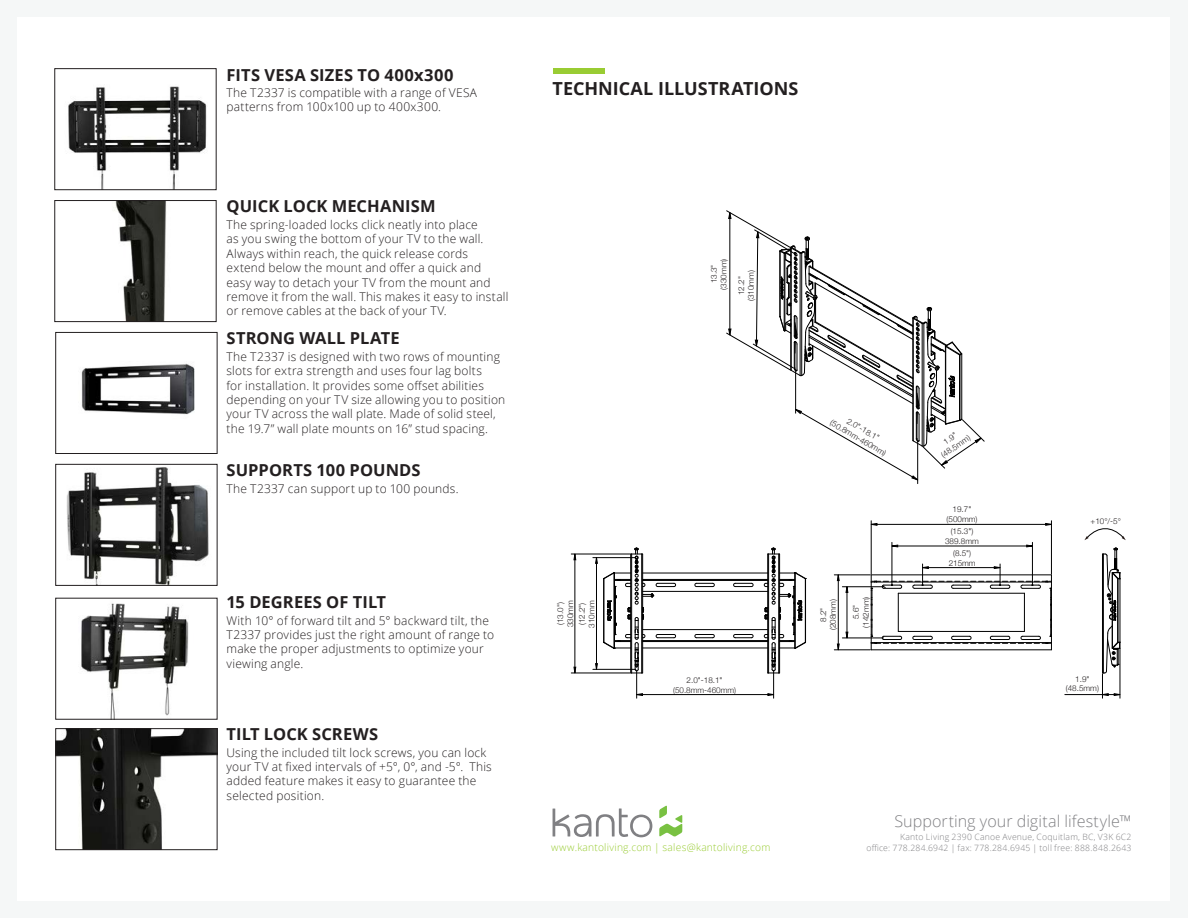
<style>
.page{position:relative;width:1188px;height:918px;background:#f5f7f7}
.page>*{position:absolute;margin:0;border:0;box-sizing:border-box;transform-origin:0 0}
.Features_and_Specs{font:700 18px "Open Sans";color:#231f20}
.Features_Specs_Text{font:700 16.5px "Open Sans";letter-spacing:.005em;color:#231f20}
.t1{font:300 16.2px "Open Sans";letter-spacing:.005em;color:#808083}
.Text_Back_PS{font:300 12px/14.4px "Open Sans";letter-spacing:.015em;color:#231f20}
.t2{font:300 10.2px "Open Sans";letter-spacing:.02em;color:#9c3}
.t3{font:300 8.7px "Open Sans";letter-spacing:.025em;color:#808083}
.t4{font:300 8.1px/9.8px "Helvetica Neue";color:#231f20;text-align:center}
</style>
<div class="page">
<div style="left:18px;top:17px;width:1152px;height:883px;background:#fff"></div>
<svg style="left:659px;top:805px;width:23px;height:32px"></svg>
<svg style="left:552px;top:809px;width:100px;height:29px"></svg>
<img style="left:68px;top:86px;width:139px;height:102px">
<div style="left:55px;top:68px;width:161px;height:122px;border:1px solid #231f20"></div>
<img style="left:113px;top:202px;width:54px;height:118px">
<div style="left:55px;top:200px;width:161px;height:122px;border:1px solid #231f20"></div>
<img style="left:81px;top:363px;width:114px;height:52px">
<div style="left:55px;top:332px;width:162px;height:122px;border:1px solid #231f20"></div>
<img style="left:66px;top:467px;width:143px;height:117px">
<div style="left:55px;top:464px;width:162px;height:122px;border:1px solid #231f20"></div>
<img style="left:81px;top:603px;width:108px;height:114px">
<hr style="left:1065px;top:694px;width:38px;height:1px;background:#000">
<hr style="left:637px;top:694px;width:137px;height:1px;background:#000">
<hr style="left:593px;top:669px;width:43px;height:1px;background:#000">
<hr style="left:593px;top:557px;width:43px;height:1px;background:#000">
<hr style="left:575px;top:554px;width:1px;height:119px;background:#000">
<hr style="left:571px;top:673px;width:59px;height:1px;background:#000">
<hr style="left:571px;top:554px;width:59px;height:1px;background:#000">
<svg style="left:573px;top:667px;width:3px;height:7px"></svg>
<svg style="left:573px;top:553px;width:3px;height:7px"></svg>
<hr style="left:917px;top:441px;width:1px;height:43px;background:#000">
<svg style="left:726px;top:210px;width:259px;height:271px"></svg>
<hr style="left:892px;top:546px;width:140px;height:1px;background:#000">
<hr style="left:1032px;top:542px;width:1px;height:42px;background:#000">
<hr style="left:892px;top:542px;width:1px;height:42px;background:#000">
<hr style="left:871px;top:524px;width:180px;height:1px;background:#000">
<hr style="left:1051px;top:521px;width:1px;height:53px;background:#000">
<hr style="left:871px;top:521px;width:1px;height:53px;background:#000">
<hr style="left:838px;top:575px;width:1px;height:75px;background:#000">
<hr style="left:834px;top:575px;width:36px;height:1px;background:#000">
<hr style="left:834px;top:650px;width:36px;height:1px;background:#000">
<hr style="left:847px;top:587px;width:1px;height:51px;background:#000">
<hr style="left:842px;top:638px;width:42px;height:1px;background:#000">
<hr style="left:842px;top:586px;width:42px;height:1px;background:#000">
<svg style="left:1026px;top:544px;width:7px;height:4px"></svg>
<svg style="left:891px;top:544px;width:7px;height:4px"></svg>
<svg style="left:1045px;top:523px;width:7px;height:3px"></svg>
<svg style="left:870px;top:523px;width:8px;height:3px"></svg>
<svg style="left:837px;top:632px;width:12px;height:19px"></svg>
<svg style="left:837px;top:574px;width:12px;height:19px"></svg>
<hr style="left:871px;top:650px;width:180px;height:1px;background:#000">
<svg style="left:871px;top:564px;width:181px;height:86px"></svg>
<hr style="left:643px;top:579px;width:125px;height:1px;background:#000">
<hr style="left:643px;top:641px;width:125px;height:1px;background:#000">
<hr style="left:643px;top:629px;width:125px;height:1px;background:#000">
<hr style="left:643px;top:591px;width:125px;height:1px;background:#000">
<svg style="left:694px;top:634px;width:21px;height:4px"></svg>
<svg style="left:694px;top:583px;width:21px;height:4px"></svg>
<svg style="left:733px;top:583px;width:21px;height:4px"></svg>
<svg style="left:733px;top:634px;width:21px;height:4px"></svg>
<hr style="left:643px;top:573px;width:125px;height:1px;background:#000">
<hr style="left:643px;top:580px;width:125px;height:1px;background:#000">
<hr style="left:643px;top:648px;width:125px;height:1px;background:#000">
<hr style="left:643px;top:640px;width:125px;height:1px;background:#000">
<svg style="left:764px;top:548px;width:42px;height:150px"></svg>
<svg style="left:595px;top:548px;width:81px;height:150px"></svg>
<svg style="left:1102px;top:547px;width:19px;height:151px"></svg>
<svg style="left:1084px;top:528px;width:42px;height:12px"></svg>
<img style="left:57px;top:730px;width:158px;height:118px">
<div style="left:55px;top:728px;width:162px;height:122px;border:1px solid #231f20"></div>
<div style="left:553px;top:68px;width:52px;height:5px;background:#9c3"></div>
<p class="Features_Specs_Text" style="left:227px;top:63px;width:228px">FITS VESA SIZES TO 400x300</p>
<p class="Text_Back_PS" style="left:227px;top:85px;width:252px">The T2337 is compatible with a range of VESA patterns from 100x100 up to 400x300.</p>
<p class="Features_Specs_Text" style="left:227px;top:195px;width:211px">QUICK LOCK MECHANISM</p>
<p class="Text_Back_PS" style="left:227px;top:217px;width:283px">The spring-loaded locks click neatly into place<br>as you swing the bottom of your TV to the wall.<br>Always within reach, the quick release cords extend below the mount and offer a quick and easy way to detach your TV from the mount and remove it from the wall. This makes it easy to install or remove cables at the back of your TV.</p>
<p class="Features_Specs_Text" style="left:227px;top:327px;width:175px">STRONG WALL PLATE</p>
<p class="Text_Back_PS" style="left:227px;top:349px;width:280px">The T2337 is designed with two rows of mounting slots for extra strength and uses four lag bolts<br>for installation. It provides some offset abilities depending on your TV size allowing you to position your TV across the wall plate. Made of solid steel, the 19.7” wall plate mounts on 16” stud spacing.</p>
<p class="Features_Specs_Text" style="left:227px;top:459px;width:195px">SUPPORTS 100 POUNDS</p>
<p class="Text_Back_PS" style="left:227px;top:481px;width:234px">The T2337 can support up to 100 pounds.</p>
<p class="Features_Specs_Text" style="left:227px;top:590px;width:161px">15 DEGREES OF TILT</p>
<p class="Text_Back_PS" style="left:227px;top:613px;width:269px">With 10° of forward tilt and 5° backward tilt, the T2337 provides just the right amount of range to make the proper adjustments to optimize your viewing angle.</p>
<p class="Features_Specs_Text" style="left:227px;top:722px;width:153px">TILT LOCK SCREWS</p>
<p class="Text_Back_PS" style="left:227px;top:745px;width:267px">Using the included tilt lock screws, you can lock your TV at fixed intervals of +5°, 0°, and -5°. This added feature makes it easy to guarantee the selected position.</p>
<p class="Features_and_Specs" style="left:553px;top:76px;width:248px">TECHNICAL ILLUSTRATIONS</p>
<p class="t4" style="left:555px;top:627px;width:28px;text-align:left;rotate:-90deg">(13.0")<br>330mm</p>
<p class="t4" style="left:577px;top:628px;width:28px;text-align:left;rotate:-90deg">(12.2")<br>310mm</p>
<p class="t4" style="left:709px;top:290px;width:32px;rotate:-90deg">13.3" (330mm)</p>
<p class="t4" style="left:736px;top:301px;width:32px;rotate:-90deg">12.2" (310mm)</p>
<p class="t4" style="left:673px;top:675px;width:65px">2.0"-18.1" (50.8mm-460mm)</p>
<p class="t4" style="left:839px;top:409px;width:65px;rotate:30deg">2.0"-18.1" (50.8mm-460mm)</p>
<p class="t4" style="left:818px;top:630px;width:32px;rotate:-90deg">8.2" (208mm)</p>
<p class="t4" style="left:851px;top:628px;width:32px;rotate:-90deg">5.6" (142mm)</p>
<p class="t4" style="left:934px;top:443px;width:35px;rotate:-34deg">1.9" (48.5mm)</p>
<p class="t4" style="left:947px;top:504px;width:32px">19.7" (500mm)</p>
<p class="t4" style="left:945px;top:526px;width:35px">(15.3")<br>389.8mm</p>
<p class="t4" style="left:949px;top:548px;width:28px">(8.5")<br>215mm</p>
<p class="t4" style="left:1091px;top:516px;width:32px">+10°/-5°</p>
<p class="t4" style="left:1066px;top:673px;width:35px">1.9" (48.5mm)</p>
<p class="t1" style="left:895px;top:810px;width:239px">Supporting your digital lifestyle™</p>
<p class="t3" style="left:900px;top:831px;width:233px">Kanto Living 2390 Canoe Avenue, Coquitlam, BC, V3K 6C2</p>
<p class="t2" style="left:551px;top:840px;width:221px">www.kantoliving.com | sales@kantoliving.com</p>
<p class="t3" style="left:866px;top:841px;width:267px">office: 778.284.6942 | fax: 778.284.6945 | toll free: 888.848.2643</p>
</div>
